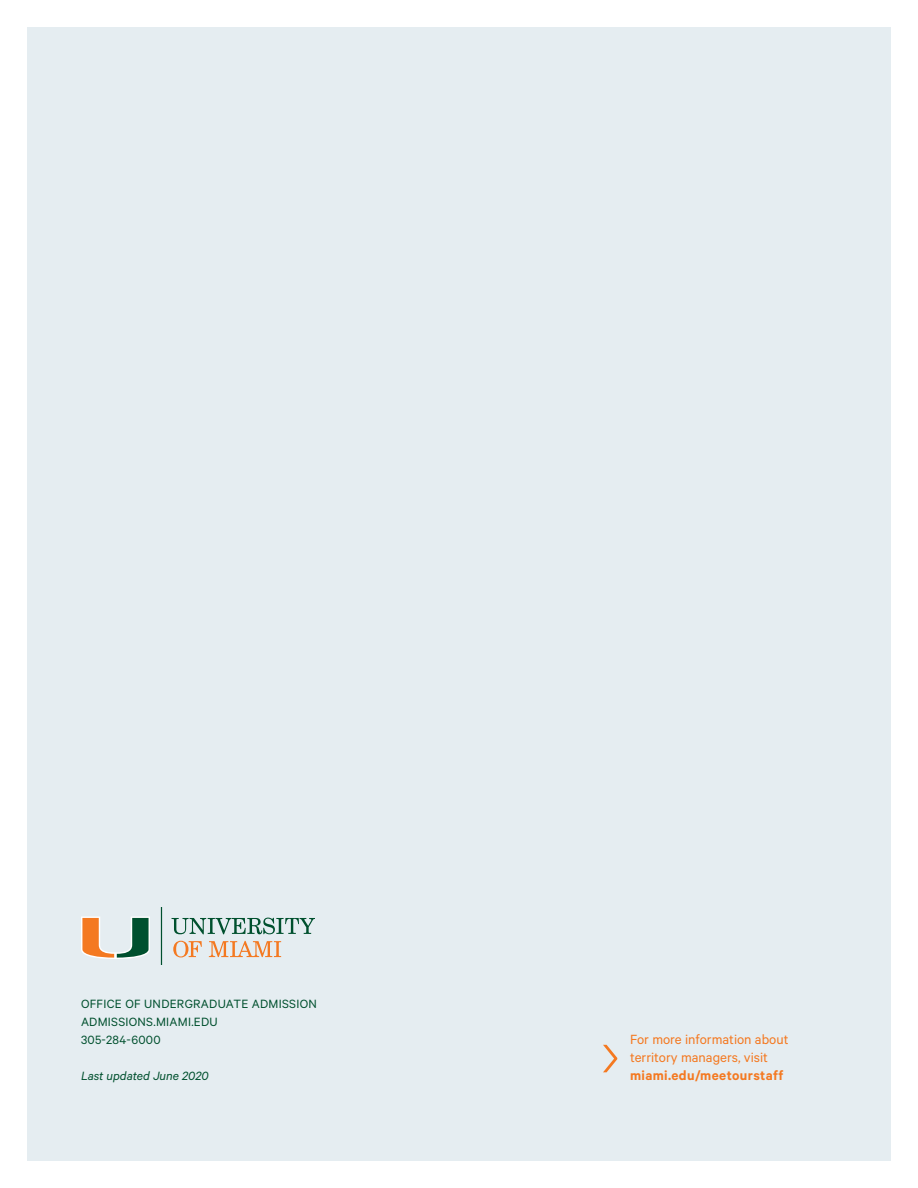
<style>
.page{position:relative;width:918px;height:1188px;background:#fff}
.page>*{position:absolute;margin:0;border:0;box-sizing:border-box;transform-origin:0 0}
.t1{font:15px/18px "Calibre";color:#f47921}
.Body_Text_2{font:600 15px "Calibre";letter-spacing:.025em;color:#f47921}
.t2{font:13.5px "Calibre";letter-spacing:.02em;color:#00502e}
.t3{font:italic 13.5px "Calibre";color:#00502e}
</style>
<div class="page">
<div style="left:27px;top:27px;width:864px;height:1134px;background:#e5edf1"></div>
<svg style="left:603px;top:1045px;width:14px;height:27px"></svg>
<svg style="left:81px;top:917px;width:69px;height:42px"></svg>
<hr style="left:161px;top:907px;width:1px;height:58px;background:#00502e">
<svg style="left:172px;top:918px;width:143px;height:16px"></svg>
<svg style="left:173px;top:941px;width:29px;height:16px"></svg>
<svg style="left:209px;top:941px;width:72px;height:16px"></svg>
<p class="t2" style="left:81px;top:996px;width:237px">OFFICE OF UNDERGRADUATE ADMISSION</p>
<p class="t2" style="left:81px;top:1014px;width:138px">ADMISSIONS.MIAMI.EDU</p>
<p class="t2" style="left:81px;top:1032px;width:81px">305-284-6000</p>
<p class="t3" style="left:81px;top:1068px;width:129px">Last updated June 2020</p>
<p class="t1" style="left:630px;top:1030px;width:160px">For more information about territory managers, visit</p>
<p class="Body_Text_2" style="left:630px;top:1066px;width:155px">miami.edu/meetourstaff</p>
</div>
